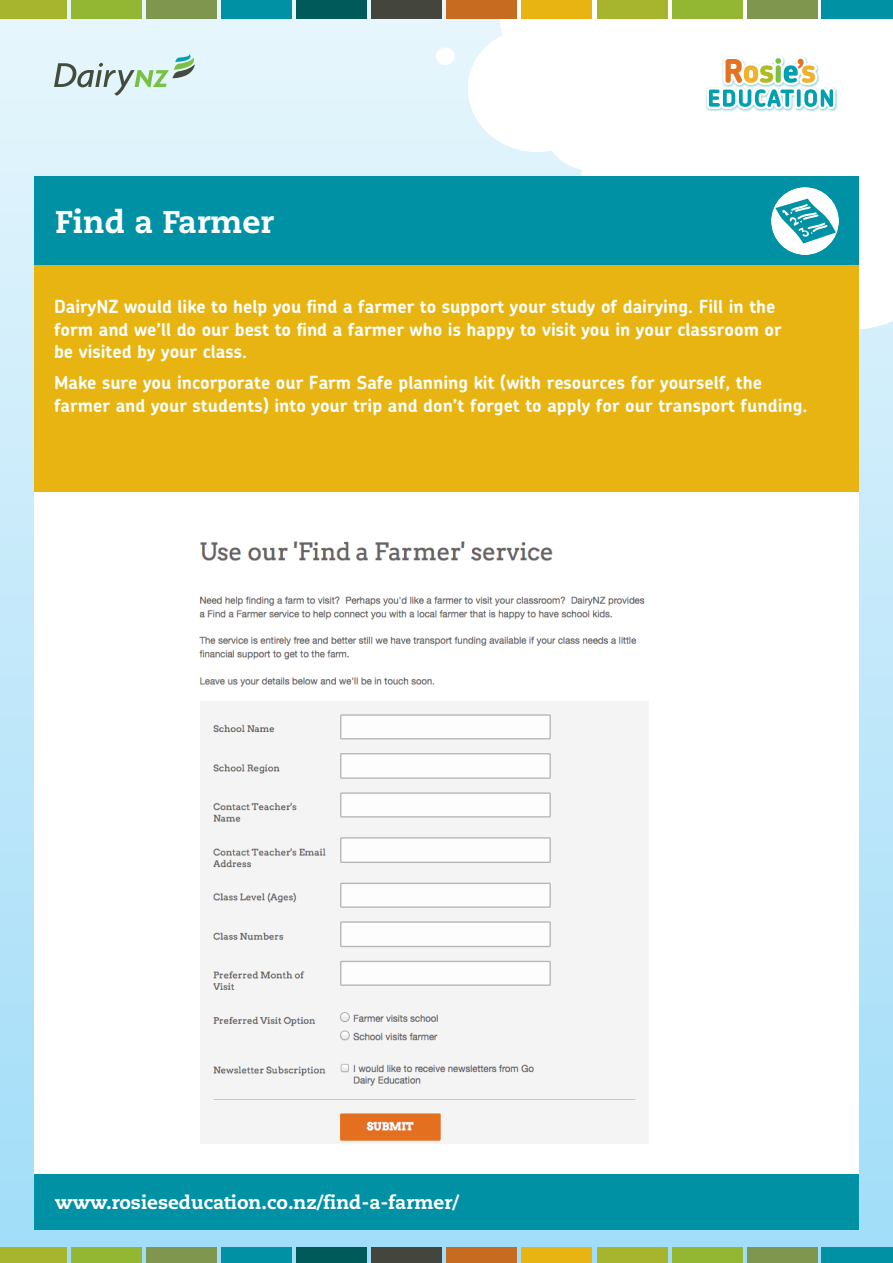
<style>
.page{position:relative;width:893px;height:1263px;background:#fff}
.page>*{position:absolute;margin:0;border:0;box-sizing:border-box;transform-origin:0 0}
.Titles_PMNCaecillia{font:800 31.5px "Caecilia";color:#fff}
.t1{font:800 18.75px "Caecilia";color:#fff}
.Titles_PMNCaecillia-2{font:700 18px/22.5px "Chevin";color:#fff}
</style>
<div class="page">
<div style="left:0;top:0;width:893px;height:1263px;background:linear-gradient(to bottom,#e6f5fb,#a1ddf9)"></div>
<svg style="left:463px;top:0;width:430px;height:335px"></svg>
<div style="left:436px;top:48px;width:19px;height:17px;background:#fff;border-radius:50%"></div>
<div style="left:34px;top:492px;width:825px;height:682px;background:#fff"></div>
<div style="left:34px;top:176px;width:825px;height:90px;background:#0091a5"></div>
<div style="left:34px;top:1174px;width:825px;height:55px;background:#0091a5"></div>
<div style="left:34px;top:266px;width:825px;height:226px;background:#e8b411"></div>
<div style="left:446px;top:1248px;width:71px;height:15px;background:#c76b20"></div>
<div style="left:521px;top:1248px;width:71px;height:15px;background:#e8b411"></div>
<div style="left:597px;top:1248px;width:70px;height:15px;background:#a7b42e"></div>
<div style="left:672px;top:1248px;width:71px;height:15px;background:#93b633"></div>
<div style="left:747px;top:1248px;width:71px;height:15px;background:#7e964e"></div>
<div style="left:822px;top:1248px;width:71px;height:15px;background:#0091a5"></div>
<div style="left:0;top:1248px;width:67px;height:15px;background:#a7b42e"></div>
<div style="left:71px;top:1248px;width:71px;height:15px;background:#93b633"></div>
<div style="left:146px;top:1248px;width:71px;height:15px;background:#7e964e"></div>
<div style="left:221px;top:1248px;width:71px;height:15px;background:#0091a5"></div>
<div style="left:296px;top:1248px;width:71px;height:15px;background:#005a5a"></div>
<div style="left:371px;top:1248px;width:71px;height:15px;background:#44463e"></div>
<div style="left:446px;top:0;width:71px;height:18px;background:#c76b20"></div>
<div style="left:521px;top:0;width:71px;height:18px;background:#e8b411"></div>
<div style="left:597px;top:0;width:70px;height:18px;background:#a7b42e"></div>
<div style="left:672px;top:0;width:71px;height:18px;background:#93b633"></div>
<div style="left:747px;top:0;width:71px;height:18px;background:#7e964e"></div>
<div style="left:822px;top:0;width:71px;height:18px;background:#0091a5"></div>
<div style="left:0;top:0;width:67px;height:18px;background:#a7b42e"></div>
<div style="left:71px;top:0;width:71px;height:18px;background:#93b633"></div>
<div style="left:146px;top:0;width:71px;height:18px;background:#7e964e"></div>
<div style="left:221px;top:0;width:71px;height:18px;background:#0091a5"></div>
<div style="left:296px;top:0;width:71px;height:18px;background:#005a5a"></div>
<div style="left:371px;top:0;width:71px;height:18px;background:#44463e"></div>
<img style="left:199px;top:541px;width:449px;height:603px">
<svg style="left:771px;top:187px;width:68px;height:68px"></svg>
<img style="left:705px;top:54px;width:134px;height:59px">
<svg style="left:706px;top:56px;width:129px;height:53px"></svg>
<svg style="left:54px;top:54px;width:143px;height:42px;background:#c5dad6"></svg>
<p class="Titles_PMNCaecillia" style="left:55px;top:203px;width:220px">Find a Farmer</p>
<p class="Titles_PMNCaecillia-2" style="left:54px;top:295px;width:729px">DairyNZ would like to help you find a farmer to support your study of dairying. Fill in the form and we’ll do our best to find a farmer who is happy to visit you in your classroom or be visited by your class.</p>
<p class="Titles_PMNCaecillia-2" style="left:54px;top:371px;width:755px">Make sure you incorporate our Farm Safe planning kit (with resources for yourself, the farmer and your students) into your trip and don’t forget to apply for our transport funding.</p>
<p class="t1" style="left:55px;top:1191px;width:405px">www.rosieseducation.co.nz/find-a-farmer/</p>
</div>
